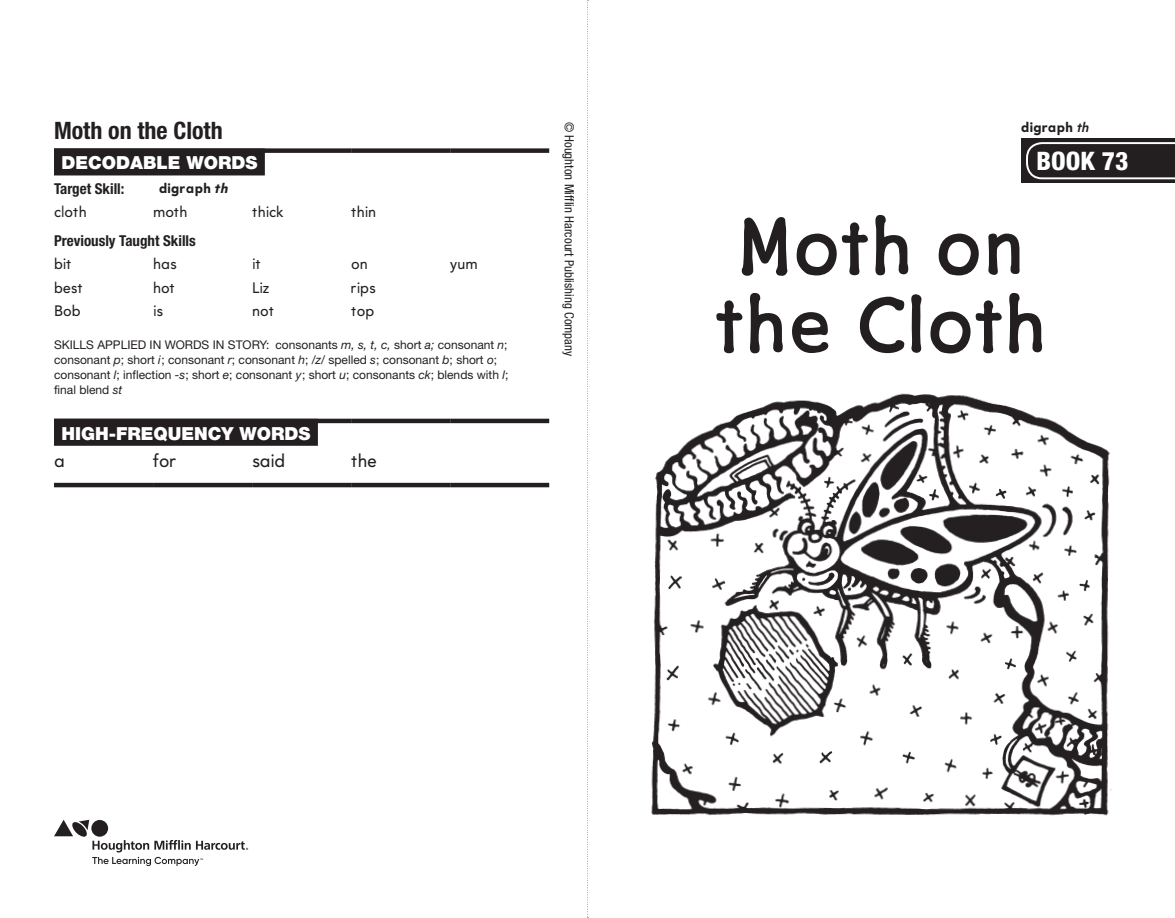
<style>
.page{position:relative;width:1175px;height:918px;background:#fff}
.page>*{position:absolute;margin:0;border:0;box-sizing:border-box;transform-origin:0 0}
.t1{font:600 78px/78px "HMH Primary Display";color:#231f20;text-align:center}
.t2{font:800 condensed 25.5px "Helvetica Neue LT Std";color:#fff}
.t3{font:700 condensed 24px "Helvetica Neue LT Std";color:#231f20}
.t4{font:900 18px "Helvetica Neue LT Std";color:#fff}
.t5{font:18px "Avenir Primary HMH";letter-spacing:-.005em;color:#231f20}
.t6{font:15px "Avenir Primary HMH";letter-spacing:.005em;color:#231f20}
.t7{font:700 condensed 15px "Helvetica Neue LT Std";color:#231f20}
.t8{font:900 13.5px "Avenir Primary HMH";letter-spacing:.015em;color:#231f20}
.t9{font:condensed 12.75px "Helvetica Neue LT Std";color:#231f20}
.t10{font:12px/15px "Helvetica Neue LT Std";color:#231f20}
.s1{font-style:italic}
.s2{font-weight:700;font-style:italic}
</style>
<div class="page">
<div style="left:1021px;top:138px;width:153px;height:45px;background:#231f20"></div>
<svg style="left:1026px;top:142px;width:148px;height:37px"></svg>
<svg style="left:54px;top:820px;width:194px;height:46px"></svg>
<img style="left:651px;top:393px;width:461px;height:423px">
<svg style="left:587px;top:0;width:1px;height:918px"></svg>
<div style="left:252px;top:148px;width:99px;height:5px;background:#231f20"></div>
<div style="left:351px;top:148px;width:99px;height:5px;background:#231f20"></div>
<div style="left:450px;top:148px;width:99px;height:5px;background:#231f20"></div>
<hr style="left:252px;top:419px;width:99px;height:4px;background:#231f20">
<hr style="left:351px;top:419px;width:99px;height:4px;background:#231f20">
<hr style="left:450px;top:419px;width:99px;height:4px;background:#231f20">
<hr style="left:54px;top:483px;width:99px;height:4px;background:#231f20">
<hr style="left:153px;top:483px;width:99px;height:4px;background:#231f20">
<hr style="left:252px;top:483px;width:99px;height:4px;background:#231f20">
<hr style="left:351px;top:483px;width:99px;height:4px;background:#231f20">
<hr style="left:450px;top:483px;width:99px;height:4px;background:#231f20">
<div style="left:54px;top:148px;width:211px;height:27px;background:#231f20"></div>
<div style="left:54px;top:419px;width:264px;height:27px;background:#231f20"></div>
<h3 class="t3" style="left:54px;top:116px;width:170px">Moth on the Cloth</h3>
<h3 class="t4" style="left:62px;top:152px;width:198px">DECODABLE WORDS</h3>
<p class="t7" style="left:54px;top:179px;width:72px">Target Skill:</p>
<p class="t8" style="left:159px;top:180px;width:71px">digraph <span class="s1">th</span></p>
<p class="t6" style="left:54px;top:203px;width:34px">cloth</p>
<p class="t6" style="left:153px;top:203px;width:36px">moth</p>
<p class="t6" style="left:252px;top:203px;width:33px">thick</p>
<p class="t6" style="left:351px;top:203px;width:27px">thin</p>
<p class="t7" style="left:54px;top:231px;width:143px">Previously Taught Skills</p>
<p class="t6" style="left:54px;top:255px;width:20px">bit</p>
<p class="t6" style="left:153px;top:255px;width:25px">has</p>
<p class="t6" style="left:252px;top:255px;width:11px">it</p>
<p class="t6" style="left:351px;top:255px;width:18px">on</p>
<p class="t6" style="left:450px;top:255px;width:29px">yum</p>
<p class="t6" style="left:54px;top:279px;width:31px">best</p>
<p class="t6" style="left:153px;top:279px;width:24px">hot</p>
<p class="t6" style="left:252px;top:279px;width:19px">Liz</p>
<p class="t6" style="left:351px;top:279px;width:25px">rips</p>
<p class="t6" style="left:54px;top:302px;width:28px">Bob</p>
<p class="t6" style="left:153px;top:302px;width:11px">is</p>
<p class="t6" style="left:252px;top:302px;width:24px">not</p>
<p class="t6" style="left:351px;top:302px;width:24px">top</p>
<p class="t10" style="left:54px;top:337px;width:456px">SKILLS APPLIED IN WORDS IN STORY: consonants <span class="s1">m, s, t, c,</span> short <span class="s1">a;</span> consonant <span class="s1">n</span>; consonant <span class="s1">p</span>; short <span class="s1">i</span>; consonant <span class="s1">r</span>; consonant <span class="s1">h</span>; /<span class="s1">z</span>/ spelled <span class="s1">s</span>; consonant <span class="s1">b</span>; short <span class="s1">o</span>; consonant <span class="s1">l</span>; inflection <span class="s1">-s</span>; short <span class="s1">e</span>; consonant <span class="s1">y</span>; short <span class="s1">u</span>; consonants <span class="s1">ck</span>; blends with <span class="s1">l</span>; final blend <span class="s1">st</span></p>
<h3 class="t4" style="left:62px;top:423px;width:251px">HIGH-FREQUENCY WORDS</h3>
<h3 class="t5" style="left:54px;top:450px;width:12px">a</h3>
<h3 class="t5" style="left:153px;top:450px;width:25px">for</h3>
<h3 class="t5" style="left:252px;top:450px;width:34px">said</h3>
<h3 class="t5" style="left:351px;top:450px;width:27px">the</h3>
<p class="t9" style="left:577px;top:122px;width:236px;rotate:90deg">© Houghton Mifflin Harcourt Publishing Company</p>
<p class="t8" style="left:1021px;top:119px;width:70px">digraph <span class="s2">th</span></p>
<h2 class="t2" style="left:1036px;top:145px;width:93px">BOOK 73</h2>
<h1 class="t1" style="left:715px;top:208px;width:333px">Moth on the Cloth</h1>
</div>
